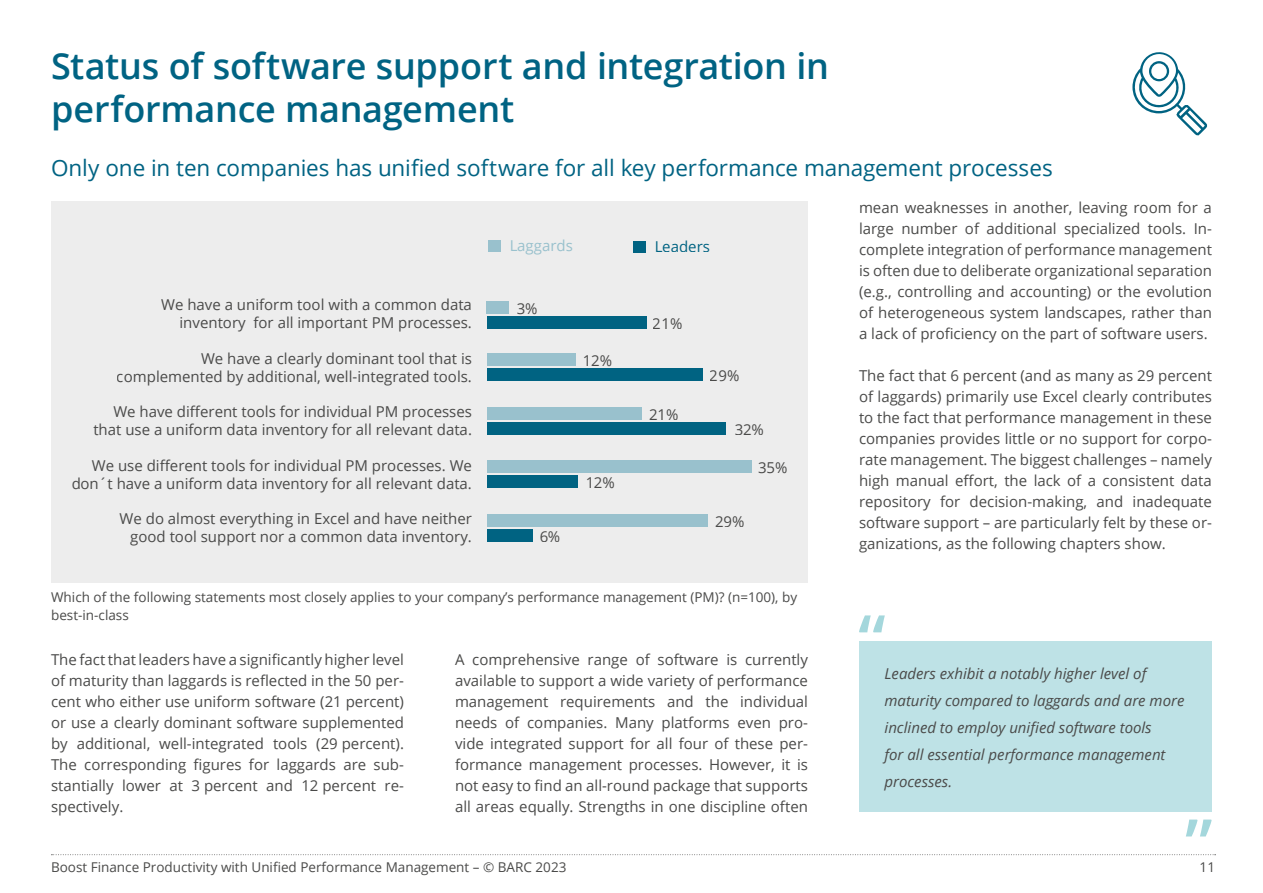
<style>
.page{position:relative;width:1263px;height:893px;background:#fff}
.page>*{position:absolute;margin:0;border:0;box-sizing:border-box;transform-origin:0 0}
.t1{font:600 36px/43.5px "Open Sans";letter-spacing:-.01em;color:#006383}
.t2{font:22.5px "Open Sans";letter-spacing:-.005em;color:#006383}
.t3{font:15px/21px "Open Sans";color:#4a4a49;text-align:right}
.t4{font:italic 15px/27px "Open Sans";color:#4a4a49}
.t5{font:15px "Open Sans";color:#99c1cd}
.t6{font:15px "Open Sans";color:#006382}
.t7{font:13.5px/18px "Open Sans";color:#4a4a49}
</style>
<div class="page">
<svg style="left:51px;top:854px;width:1165px;height:1px"></svg>
<div style="left:51px;top:201px;width:757px;height:382px;background:#ededed"></div>
<div style="left:487px;top:301px;width:22px;height:13px;background:#99c1cd"></div>
<div style="left:487px;top:316px;width:159px;height:13px;background:#006382"></div>
<div style="left:487px;top:354px;width:88px;height:12px;background:#99c1cd"></div>
<div style="left:487px;top:369px;width:216px;height:12px;background:#006382"></div>
<div style="left:487px;top:407px;width:155px;height:13px;background:#99c1cd"></div>
<div style="left:487px;top:422px;width:239px;height:12px;background:#006382"></div>
<div style="left:487px;top:461px;width:265px;height:12px;background:#99c1cd"></div>
<div style="left:487px;top:476px;width:91px;height:12px;background:#006382"></div>
<div style="left:487px;top:514px;width:221px;height:13px;background:#99c1cd"></div>
<div style="left:487px;top:529px;width:46px;height:12px;background:#006382"></div>
<div style="left:633px;top:241px;width:13px;height:12px;background:#006382"></div>
<div style="left:488px;top:241px;width:13px;height:11px;background:#99c1cd"></div>
<div style="left:859px;top:642px;width:352px;height:170px;background:#bee2e6"></div>
<svg style="left:859px;top:615px;width:26px;height:17px"></svg>
<svg style="left:1186px;top:819px;width:25px;height:17px"></svg>
<svg style="left:1132px;top:52px;width:75px;height:83px"></svg>
<h1 class="t1" style="left:51px;top:43px;width:779px">Status of software support and integration in performance management</h1>
<h2 class="t2" style="left:51px;top:153px;width:1003px">Only one in ten companies has unified software for all key performance management processes</h2>
<p class="t5" style="left:509px;top:235px;width:65px">Laggards</p>
<p class="t6" style="left:654px;top:236px;width:57px">Leaders</p>
<p class="t3" style="left:161px;top:295px;width:312px;line-height:18px">We have a uniform tool with a common data inventory for all important PM processes.</p>
<p class="t3" style="left:516px;top:298px;width:22px">3%</p>
<p class="t3" style="left:117px;top:349px;width:357px;line-height:18px">We have a clearly dominant tool that is complemented by additional, well-integrated tools.</p>
<p class="t3" style="left:582px;top:350px;width:31px">12%</p>
<p class="t3" style="left:653px;top:312px;width:31px">21%</p>
<p class="t3" style="left:93px;top:402px;width:380px;line-height:18px">We have different tools for individual PM processes that use a uniform data inventory for all relevant data.</p>
<p class="t3" style="left:649px;top:403px;width:31px">21%</p>
<p class="t3" style="left:710px;top:365px;width:31px">29%</p>
<p class="t3" style="left:734px;top:418px;width:31px">32%</p>
<p class="t3" style="left:71px;top:456px;width:402px;line-height:18px">We use different tools for individual PM processes. We don´t have a uniform data inventory for all relevant data.</p>
<p class="t3" style="left:758px;top:457px;width:31px">35%</p>
<p class="t3" style="left:585px;top:472px;width:31px">12%</p>
<p class="t3" style="left:120px;top:509px;width:354px;line-height:18px">We do almost everything in Excel and have neither good tool support nor a common data inventory.</p>
<p class="t3" style="left:715px;top:510px;width:31px">29%</p>
<p class="t3" style="left:539px;top:525px;width:22px">6%</p>
<p class="t7" style="left:51px;top:588px;width:747px">Which of the following statements most closely applies to your company’s performance management (PM)? (n=100), by best-in-class</p>
<p class="t3" style="left:51px;top:649px;width:354px;text-align:justify">The fact that leaders have a significantly higher level of maturity than laggards is reflected in the 50 per&shy;cent who either use uniform software (21 percent) or use a clearly dominant software supplemented by additional, well-integrated tools (29 percent).<br>The corresponding figures for laggards are sub&shy;stantially lower at 3 percent and 12 percent re&shy;spectively.</p>
<p class="t3" style="left:455px;top:649px;width:354px;text-align:justify">A comprehensive range of software is currently available to support a wide variety of performance management requirements and the individual needs of companies. Many platforms even pro&shy;vide integrated support for all four of these per&shy;formance management processes. However, it is not easy to find an all-round package that supports all areas equally. Strengths in one discipline often</p>
<p class="t3" style="left:859px;top:196px;width:354px;text-align:justify">mean weaknesses in another, leaving room for a large number of additional specialized tools. In&shy;complete integration of performance management is often due to deliberate organizational separation (e.g., controlling and accounting) or the evolution of heterogeneous system landscapes, rather than a lack of proficiency on the part of software users.</p>
<p class="t3" style="left:859px;top:364px;width:354px;text-align:justify">The fact that 6 percent (and as many as 29 percent of laggards) primarily use Excel clearly contributes to the fact that performance management in these companies provides little or no support for corpo&shy;rate management. The biggest challenges – namely high manual effort, the lack of a consistent data repository for decision-making, and inadequate software support – are particularly felt by these or&shy;ganizations, as the following chapters show.</p>
<p class="t4" style="left:884px;top:659px;width:301px">Leaders exhibit a notably higher level of maturity compared to laggards and are more inclined to employ unified software tools<br>for all essential performance management processes.</p>
<p class="t7" style="left:51px;top:858px;width:517px">Boost Finance Productivity with Unified Performance Management – © BARC 2023</p>
<p class="t7" style="left:1199px;top:858px;width:17px">11</p>
</div>
